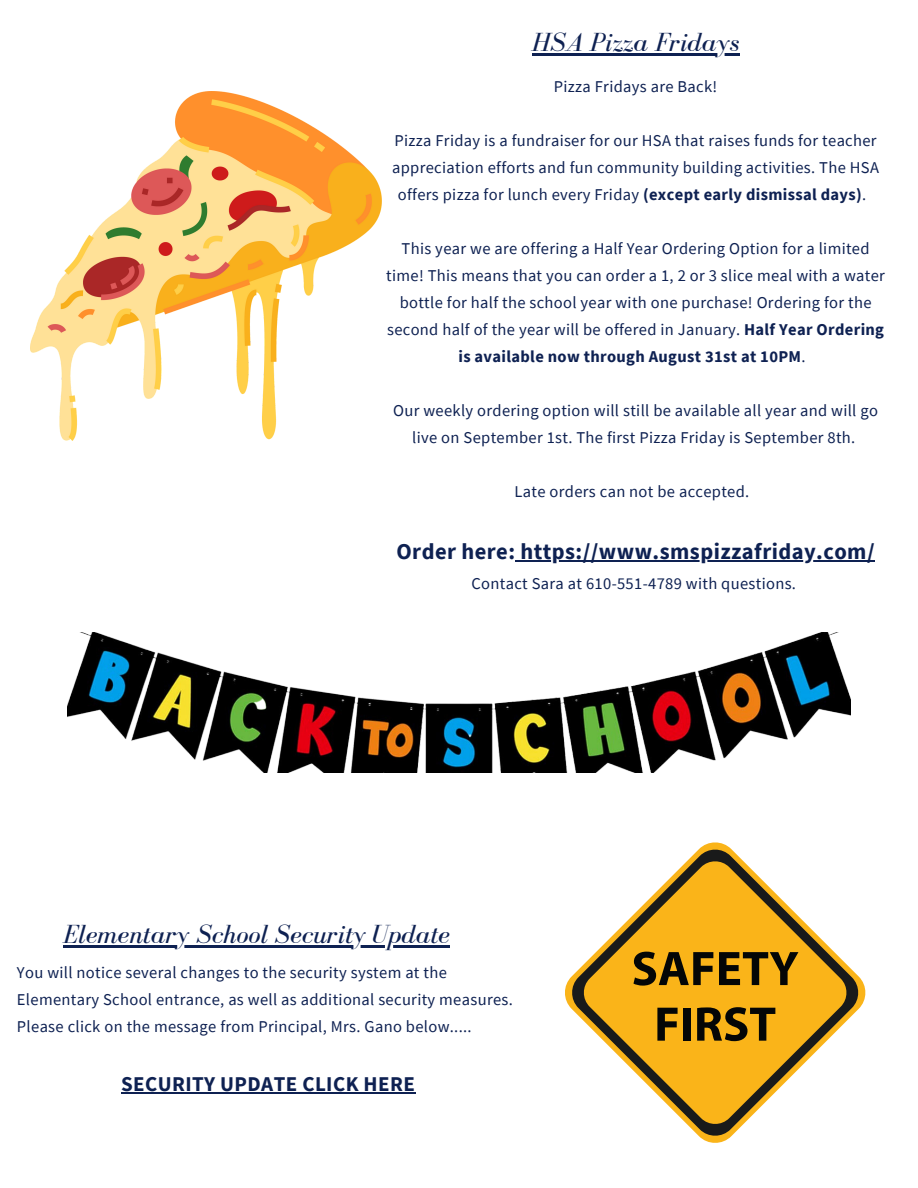
<style>
.page{position:relative;width:918px;height:1188px;background:#fff}
.page>*{position:absolute;margin:0;border:0;box-sizing:border-box;transform-origin:0 0}
.t1{font:italic 27px "Bodoni FLF";color:#0e2152}
.t2{font:700 22.5px "Source Sans Pro";letter-spacing:.02em;color:#0e2152}
.t3{font:700 21px "Source Sans Pro";letter-spacing:.02em;color:#0e2152}
.t4{font:16.5px/27px "Source Sans Pro";letter-spacing:.02em;color:#0e2152;text-align:center}
.s1{font-weight:700}
</style>
<div class="page">
<img style="left:30px;top:92px;width:351px;height:349px">
<svg style="left:565px;top:842px;width:301px;height:301px"></svg>
<svg style="left:570px;top:848px;width:290px;height:290px"></svg>
<svg style="left:582px;top:859px;width:266px;height:267px;fill:#fab419"></svg>
<svg style="left:633px;top:952px;width:80px;height:34px;background:#815e0f"></svg>
<svg style="left:719px;top:952px;width:79px;height:33px;background:#886310"></svg>
<svg style="left:657px;top:1008px;width:21px;height:33px"></svg>
<div style="left:683px;top:1008px;width:8px;height:33px;background:#040606"></div>
<svg style="left:697px;top:1007px;width:78px;height:34px;background:#7c5b0f"></svg>
<img style="left:68px;top:632px;width:783px;height:141px">
<hr style="left:63px;top:945px;width:387px;height:2px;background:#0e2152">
<hr style="left:121px;top:1093px;width:294px;height:1px;background:#0e2152">
<hr style="left:532px;top:53px;width:207px;height:2px;background:#0e2152">
<hr style="left:516px;top:560px;width:359px;height:2px;background:#0e2152">
<p class="t1" style="left:532px;top:27px;width:209px">HSA Pizza Fridays</p>
<p class="t4" style="left:554px;top:73px;width:165px">Pizza Fridays are Back!</p>
<p class="t4" style="left:392px;top:127px;width:488px">Pizza Friday is a fundraiser for our HSA that raises funds for teacher appreciation efforts and fun community building activities. The HSA offers pizza for lunch every Friday <span class="s1">(except early dismissal days)</span>.</p>
<p class="t4" style="left:386px;top:235px;width:500px">This year we are offering a Half Year Ordering Option for a limited time! This means that you can order a 1, 2 or 3 slice meal with a water bottle for half the school year with one purchase! Ordering for the second half of the year will be offered in January. <span class="s1">Half Year Ordering is available now through August 31st at 10PM</span>.</p>
<p class="t4" style="left:393px;top:397px;width:486px">Our weekly ordering option will still be available all year and will go live on September 1st. The first Pizza Friday is September 8th.</p>
<p class="t4" style="left:515px;top:478px;width:236px">Late orders can not be accepted.</p>
<p class="t2" style="left:396px;top:537px;width:480px">Order here: https://www.smspizzafriday.com/</p>
<p class="t4" style="left:472px;top:569px;width:326px">Contact Sara at 610-551-4789 with questions.</p>
<p class="t1" style="left:63px;top:919px;width:389px">Elementary School Security Update</p>
<p class="t4" style="left:17px;top:958px;width:497px;text-align:left">You will notice several changes to the security system at the<br>Elementary School entrance, as well as additional security measures.<br>Please click on the message from Principal, Mrs. Gano below.....</p>
<p class="t3" style="left:121px;top:1071px;width:295px">SECURITY UPDATE CLICK HERE</p>
</div>
